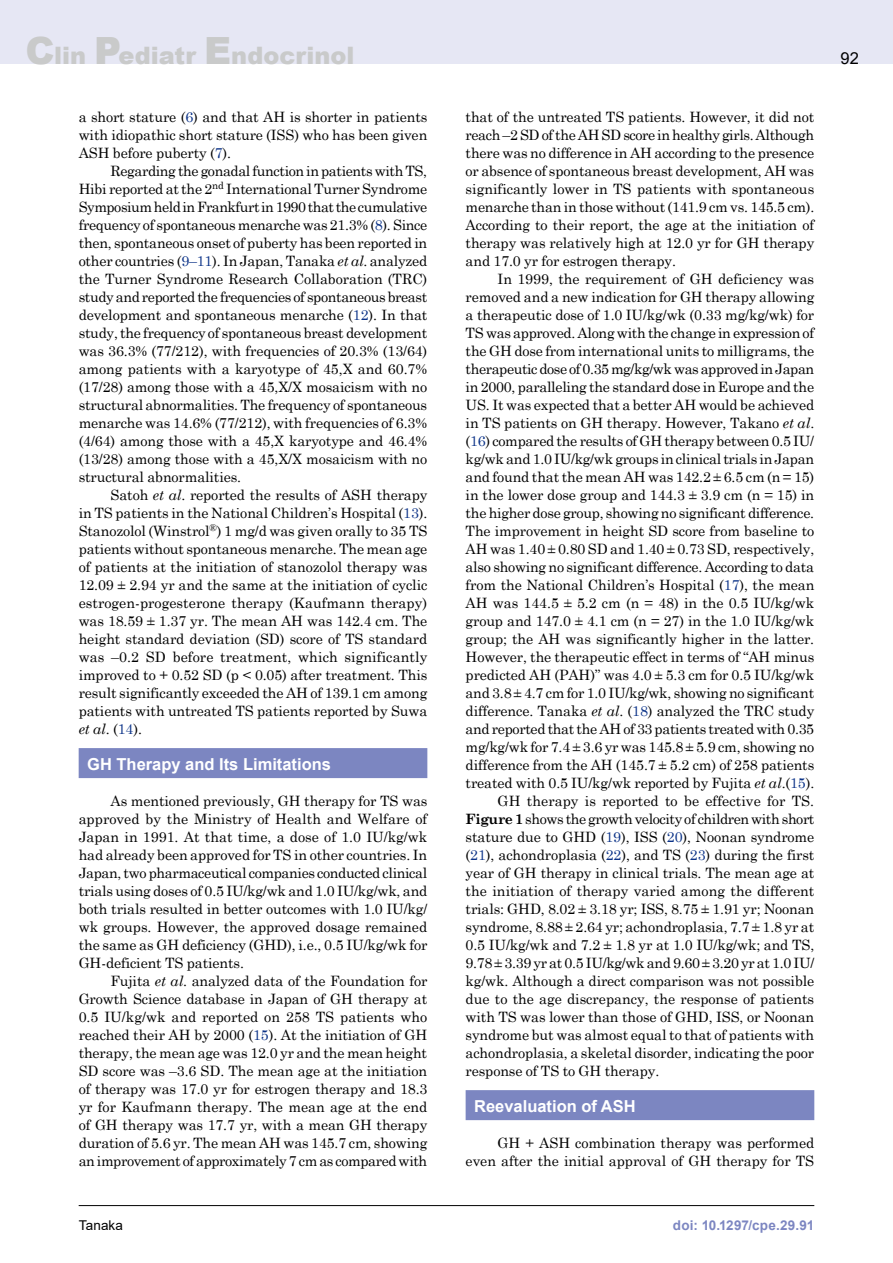
<style>
.page{position:relative;width:893px;height:1263px;background:#fff}
.page>*{position:absolute;margin:0;border:0;box-sizing:border-box;transform-origin:0 0}
.t1{font:900 24px "Arial";color:#c9caca}
.t2{font:700 16.5px "Arial";color:#fff}
.t3{font:16.5px "Arial";color:#000}
.t4{font:14.25px/18px "Century Schoolbook";letter-spacing:-.01em;color:#000;text-align:justify}
.t5{font:14.25px "Century Schoolbook";letter-spacing:-.03em;color:#000}
.t6{font:700 13.5px "Arial";letter-spacing:.015em;color:#7c86c1}
.t7{font:13.5px "Arial";letter-spacing:.005em;color:#000}
.s1{font-size:37.5px}
.s2{color:#0c3388}
.s3{font-style:italic}
.s4{font-weight:700}
</style>
<div class="page">
<div style="left:0;top:0;width:893px;height:64px;background:#e6e7f4"></div>
<hr style="left:79px;top:1205px;width:735px;height:1px;background:#000">
<div style="left:79px;top:748px;width:348px;height:30px;background:#7c86c1"></div>
<div style="left:466px;top:1090px;width:348px;height:30px;background:#7c86c1"></div>
<h1 class="t1" style="left:26px;top:38px;width:330px"><span class="s1">C</span>lin <span class="s1">P</span>ediatr <span class="s1">E</span>ndocrinol</h1>
<p class="t4" style="left:79px;top:106px;width:350px">a short stature (<span class="s2">6</span>) and that AH is shorter in patients with idiopathic short stature (ISS) who has been given ASH before puberty (<span class="s2">7</span>).</p>
<p class="t4" style="left:79px;top:160px;width:350px;text-indent:32px">Regarding the gonadal function in patients with TS, Hibi reported at the 2<sup>nd</sup> International Turner Syndrome Symposium held in Frankfurt in 1990 that the cumulative frequency of spontaneous menarche was 21.3% (<span class="s2">8</span>). Since then, spontaneous onset of puberty has been reported in other countries (<span class="s2">9–11</span>). In Japan, Tanaka <span class="s3">et al</span>. analyzed the Turner Syndrome Research Collaboration (TRC) study and reported the frequencies of spontaneous breast development and spontaneous menarche (<span class="s2">12</span>). In that study, the frequency of spontaneous breast development was 36.3% (77/212), with frequencies of 20.3% (13/64) among patients with a karyotype of 45,X and 60.7% (17/28) among those with a 45,X/X mosaicism with no structural abnormalities. The frequency of spontaneous menarche was 14.6% (77/212), with frequencies of 6.3% (4/64) among those with a 45,X karyotype and 46.4% (13/28) among those with a 45,X/X mosaicism with no structural abnormalities.</p>
<p class="t4" style="left:79px;top:484px;width:350px;text-indent:32px">Satoh <span class="s3">et al</span>. reported the results of ASH therapy in TS patients in the National Children’s Hospital (<span class="s2">13</span>).<br>Stanozolol (Winstrol<sup>®</sup>) 1 mg/d was given orally to 35 TS patients without spontaneous menarche. The mean age of patients at the initiation of stanozolol therapy was 12.09 ± 2.94 yr and the same at the initiation of cyclic estrogen-progesterone therapy (Kaufmann therapy) was 18.59 ± 1.37 yr. The mean AH was 142.4 cm. The height standard deviation (SD) score of TS standard was –0.2 SD before treatment, which significantly improved to + 0.52 SD (p &lt; 0.05) after treatment. This result significantly exceeded the AH of 139.1 cm among patients with untreated TS patients reported by Suwa <span class="s3">et al</span>. (<span class="s2">14</span>).</p>
<p class="t2" style="left:87px;top:752px;width:245px">GH Therapy and Its Limitations</p>
<p class="t4" style="left:79px;top:790px;width:350px;text-indent:32px">As mentioned previously, GH therapy for TS was approved by the Ministry of Health and Welfare of Japan in 1991. At that time, a dose of 1.0 IU/kg/wk had already been approved for TS in other countries. In Japan, two pharmaceutical companies conducted clinical trials using doses of 0.5 IU/kg/wk and 1.0 IU/kg/wk, and both trials resulted in better outcomes with 1.0 IU/kg/ wk groups. However, the approved dosage remained the same as GH deficiency (GHD), i.e., 0.5 IU/kg/wk for GH-deficient TS patients.</p>
<p class="t4" style="left:79px;top:970px;width:350px;text-indent:32px">Fujita <span class="s3">et al</span>. analyzed data of the Foundation for Growth Science database in Japan of GH therapy at 0.5 IU/kg/wk and reported on 258 TS patients who reached their AH by 2000 (<span class="s2">15</span>). At the initiation of GH therapy, the mean age was 12.0 yr and the mean height SD score was –3.6 SD. The mean age at the initiation of therapy was 17.0 yr for estrogen therapy and 18.3 yr for Kaufmann therapy. The mean age at the end of GH therapy was 17.7 yr, with a mean GH therapy duration of 5.6 yr. The mean AH was 145.7 cm, showing an improvement of approximately 7 cm as compared with</p>
<p class="t7" style="left:79px;top:1216px;width:46px">Tanaka</p>
<p class="t4" style="left:466px;top:106px;width:350px">that of the untreated TS patients. However, it did not reach –2 SD of the AH SD score in healthy girls. Although there was no difference in AH according to the presence or absence of spontaneous breast development, AH was significantly lower in TS patients with spontaneous menarche than in those without (141.9 cm vs. 145.5 cm).<br>According to their report, the age at the initiation of therapy was relatively high at 12.0 yr for GH therapy and 17.0 yr for estrogen therapy.</p>
<p class="t4" style="left:497px;top:268px;width:318px">In 1999, the requirement of GH deficiency was</p>
<p class="t4" style="left:466px;top:286px;width:350px">removed and a new indication for GH therapy allowing</p>
<p class="t4" style="left:466px;top:304px;width:350px">a therapeutic dose of 1.0 IU/kg/wk (0.33 mg/kg/wk) for</p>
<p class="t4" style="left:466px;top:322px;width:350px">TS was approved. Along with the change in expression of</p>
<p class="t4" style="left:466px;top:340px;width:350px">the GH dose from international units to milligrams, the</p>
<p class="t5" style="left:466px;top:356px;width:350px">therapeutic dose of 0.35 mg/kg/wk was approved in Japan</p>
<p class="t4" style="left:466px;top:376px;width:350px">in 2000, paralleling the standard dose in Europe and the</p>
<p class="t4" style="left:466px;top:394px;width:350px">US. It was expected that a better AH would be achieved</p>
<p class="t4" style="left:466px;top:412px;width:350px">in TS patients on GH therapy. However, Takano <span class="s3">et al</span>.</p>
<p class="t4" style="left:466px;top:430px;width:350px">(<span class="s2">16</span>) compared the results of GH therapy between 0.5 IU/</p>
<p class="t4" style="left:466px;top:448px;width:350px">kg/wk and 1.0 IU/kg/wk groups in clinical trials in Japan</p>
<p class="t4" style="left:466px;top:466px;width:350px">and found that the mean AH was 142.2 ± 6.5 cm (n = 15)</p>
<p class="t4" style="left:466px;top:484px;width:350px">in the lower dose group and 144.3 ± 3.9 cm (n = 15) in</p>
<p class="t4" style="left:466px;top:502px;width:350px">the higher dose group, showing no significant difference.</p>
<p class="t4" style="left:466px;top:520px;width:350px">The improvement in height SD score from baseline to</p>
<p class="t4" style="left:466px;top:538px;width:350px">AH was 1.40 ± 0.80 SD and 1.40 ± 0.73 SD, respectively,</p>
<p class="t4" style="left:466px;top:556px;width:350px">also showing no significant difference. According to data</p>
<p class="t4" style="left:466px;top:574px;width:350px">from the National Children’s Hospital (<span class="s2">17</span>), the mean</p>
<p class="t4" style="left:466px;top:592px;width:350px">AH was 144.5 ± 5.2 cm (n = 48) in the 0.5 IU/kg/wk</p>
<p class="t4" style="left:466px;top:610px;width:350px">group and 147.0 ± 4.1 cm (n = 27) in the 1.0 IU/kg/wk</p>
<p class="t4" style="left:466px;top:628px;width:350px">group; the AH was significantly higher in the latter.</p>
<p class="t4" style="left:466px;top:646px;width:350px">However, the therapeutic effect in terms of “AH minus</p>
<p class="t4" style="left:466px;top:664px;width:350px">predicted AH (PAH)” was 4.0 ± 5.3 cm for 0.5 IU/kg/wk</p>
<p class="t4" style="left:466px;top:682px;width:350px">and 3.8 ± 4.7 cm for 1.0 IU/kg/wk, showing no significant</p>
<p class="t4" style="left:466px;top:700px;width:350px">difference. Tanaka <span class="s3">et al</span>. (<span class="s2">18</span>) analyzed the TRC study</p>
<p class="t4" style="left:466px;top:718px;width:350px">and reported that the AH of 33 patients treated with 0.35</p>
<p class="t4" style="left:466px;top:736px;width:350px">mg/kg/wk for 7.4 ± 3.6 yr was 145.8 ± 5.9 cm, showing no</p>
<p class="t4" style="left:466px;top:754px;width:350px">difference from the AH (145.7 ± 5.2 cm) of 258 patients</p>
<p class="t4" style="left:466px;top:772px;width:350px">treated with 0.5 IU/kg/wk reported by Fujita <span class="s3">et al</span>.(<span class="s2">15</span>).</p>
<p class="t4" style="left:497px;top:790px;width:318px">GH therapy is reported to be effective for TS.</p>
<p class="t5" style="left:466px;top:806px;width:350px"><span class="s4">Figure 1</span> shows the growth velocity of children with short</p>
<p class="t4" style="left:466px;top:826px;width:350px">stature due to GHD (<span class="s2">19</span>), ISS (<span class="s2">20</span>), Noonan syndrome</p>
<p class="t4" style="left:466px;top:844px;width:350px">(<span class="s2">21</span>), achondroplasia (<span class="s2">22</span>), and TS (<span class="s2">23</span>) during the first</p>
<p class="t4" style="left:466px;top:862px;width:350px">year of GH therapy in clinical trials. The mean age at</p>
<p class="t4" style="left:466px;top:880px;width:350px">the initiation of therapy varied among the different</p>
<p class="t4" style="left:466px;top:898px;width:350px">trials: GHD, 8.02 ± 3.18 yr; ISS, 8.75 ± 1.91 yr; Noonan</p>
<p class="t4" style="left:466px;top:916px;width:350px">syndrome, 8.88 ± 2.64 yr; achondroplasia, 7.7 ± 1.8 yr at</p>
<p class="t4" style="left:466px;top:934px;width:350px">0.5 IU/kg/wk and 7.2 ± 1.8 yr at 1.0 IU/kg/wk; and TS,</p>
<p class="t4" style="left:466px;top:952px;width:350px">9.78 ± 3.39 yr at 0.5 IU/kg/wk and 9.60 ± 3.20 yr at 1.0 IU/</p>
<p class="t4" style="left:466px;top:970px;width:350px">kg/wk. Although a direct comparison was not possible</p>
<p class="t4" style="left:466px;top:988px;width:350px">due to the age discrepancy, the response of patients</p>
<p class="t4" style="left:466px;top:1006px;width:350px">with TS was lower than those of GHD, ISS, or Noonan</p>
<p class="t4" style="left:466px;top:1024px;width:350px">syndrome but was almost equal to that of patients with</p>
<p class="t4" style="left:466px;top:1042px;width:350px">achondroplasia, a skeletal disorder, indicating the poor</p>
<p class="t4" style="left:466px;top:1060px;width:195px">response of TS to GH therapy.</p>
<p class="t2" style="left:474px;top:1094px;width:163px">Reevaluation of ASH</p>
<p class="t4" style="left:466px;top:1132px;width:350px;text-align:right">GH + ASH combination therapy was performed even after the initial approval of GH therapy for TS</p>
<p class="t6" style="left:673px;top:1216px;width:143px">doi: 10.1297/cpe.29.91</p>
<p class="t3" style="left:841px;top:47px;width:20px">92</p>
</div>
